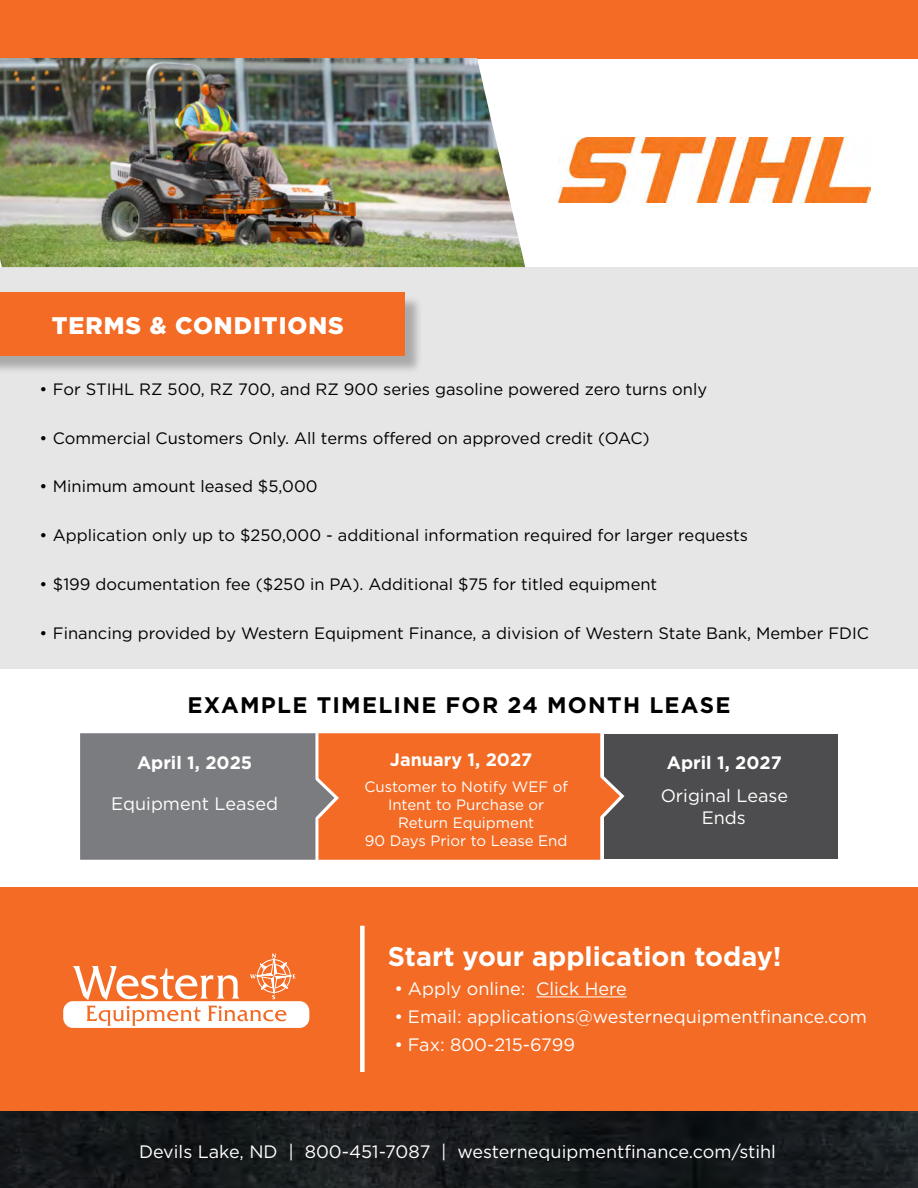
<style>
.page{position:relative;width:918px;height:1188px;background:#fff}
.page>*{position:absolute;margin:0;border:0;box-sizing:border-box;transform-origin:0 0}
.t1{font:700 27px "Gotham";color:#fff}
.t2{font:900 24px "Gotham";letter-spacing:.04em;color:#fff}
.t3{font:700 22.5px "Gotham";letter-spacing:.055em;color:#000}
.t4{font:18px/21.6px "Gotham";color:#fff;text-align:center}
.t5{font:700 18px "Gotham";color:#fff}
.t6{font:16.5px "Gotham";color:#000}
.t7{font:15px/18px "Gotham";color:#fff;text-align:center}
</style>
<div class="page">
<img style="left:0;top:1111px;width:918px;height:77px">
<div style="left:0;top:887px;width:918px;height:224px;background:#f36b24"></div>
<hr style="left:536px;top:997px;width:91px;height:1px;background:#fff">
<div style="left:360px;top:926px;width:5px;height:146px;background:#fff"></div>
<div style="left:0;top:267px;width:918px;height:401px;background:#e6e6e6"></div>
<div style="left:0;top:295px;width:423px;height:79px;background:#000;opacity:.26"></div>
<div style="left:0;top:292px;width:405px;height:64px;background:#f36b24"></div>
<svg style="left:63px;top:954px;width:246px;height:74px"></svg>
<div style="left:0;top:0;width:918px;height:58px;background:#f36b24"></div>
<img style="left:0;top:58px;width:525px;height:209px">
<img style="left:558px;top:138px;width:312px;height:64px">
<div style="left:604px;top:734px;width:234px;height:125px;background:#4d4d4f"></div>
<div style="left:318px;top:733px;width:282px;height:127px;background:#f36b25;border:2px solid #f36b26"></div>
<svg style="left:597px;top:776px;width:27px;height:41px"></svg>
<div style="left:80px;top:733px;width:235px;height:127px;background:#7b7c7f;border:2px solid #7b7c7f"></div>
<svg style="left:312px;top:778px;width:27px;height:41px"></svg>
<h2 class="t2" style="left:52px;top:312px;width:294px">TERMS &amp; CONDITIONS</h2>
<p class="t6" style="left:39px;top:380px;width:669px">• For STIHL RZ 500, RZ 700, and RZ 900 series gasoline powered zero turns only</p>
<p class="t6" style="left:39px;top:429px;width:612px">• Commercial Customers Only. All terms offered on approved credit (OAC)</p>
<p class="t6" style="left:39px;top:478px;width:280px">• Minimum amount leased $5,000</p>
<p class="t6" style="left:39px;top:526px;width:710px">• Application only up to $250,000 - additional information required for larger requests</p>
<p class="t6" style="left:39px;top:575px;width:619px">• $199 documentation fee ($250 in PA). Additional $75 for titled equipment</p>
<p class="t6" style="left:39px;top:624px;width:831px">• Financing provided by Western Equipment Finance, a division of Western State Bank, Member FDIC</p>
<h3 class="t3" style="left:188px;top:692px;width:544px">EXAMPLE TIMELINE FOR 24 MONTH LEASE</h3>
<p class="t5" style="left:137px;top:752px;width:117px">April 1, 2025</p>
<p class="t5" style="left:390px;top:749px;width:144px">January 1, 2027</p>
<p class="t4" style="left:111px;top:792px;width:168px">Equipment Leased</p>
<p class="t7" style="left:364px;top:777px;width:205px">Customer to Notify WEF of<br>Intent to Purchase or<br>Return Equipment<br>90 Days Prior to Lease End</p>
<p class="t5" style="left:667px;top:752px;width:117px">April 1, 2027</p>
<p class="t4" style="left:661px;top:785px;width:129px">Original Lease<br>Ends</p>
<h1 class="t1" style="left:388px;top:941px;width:396px">Start your application today!</h1>
<p class="t4" style="left:394px;top:977px;width:234px">• Apply online: Click Here</p>
<p class="t4" style="left:394px;top:1005px;width:474px">• Email: applications@westernequipmentfinance.com</p>
<p class="t4" style="left:394px;top:1034px;width:182px">• Fax: 800-215-6799</p>
<p class="t4" style="left:139px;top:1140px;width:638px">Devils Lake, ND | 800-451-7087 | westernequipmentfinance.com/stihl</p>
</div>
